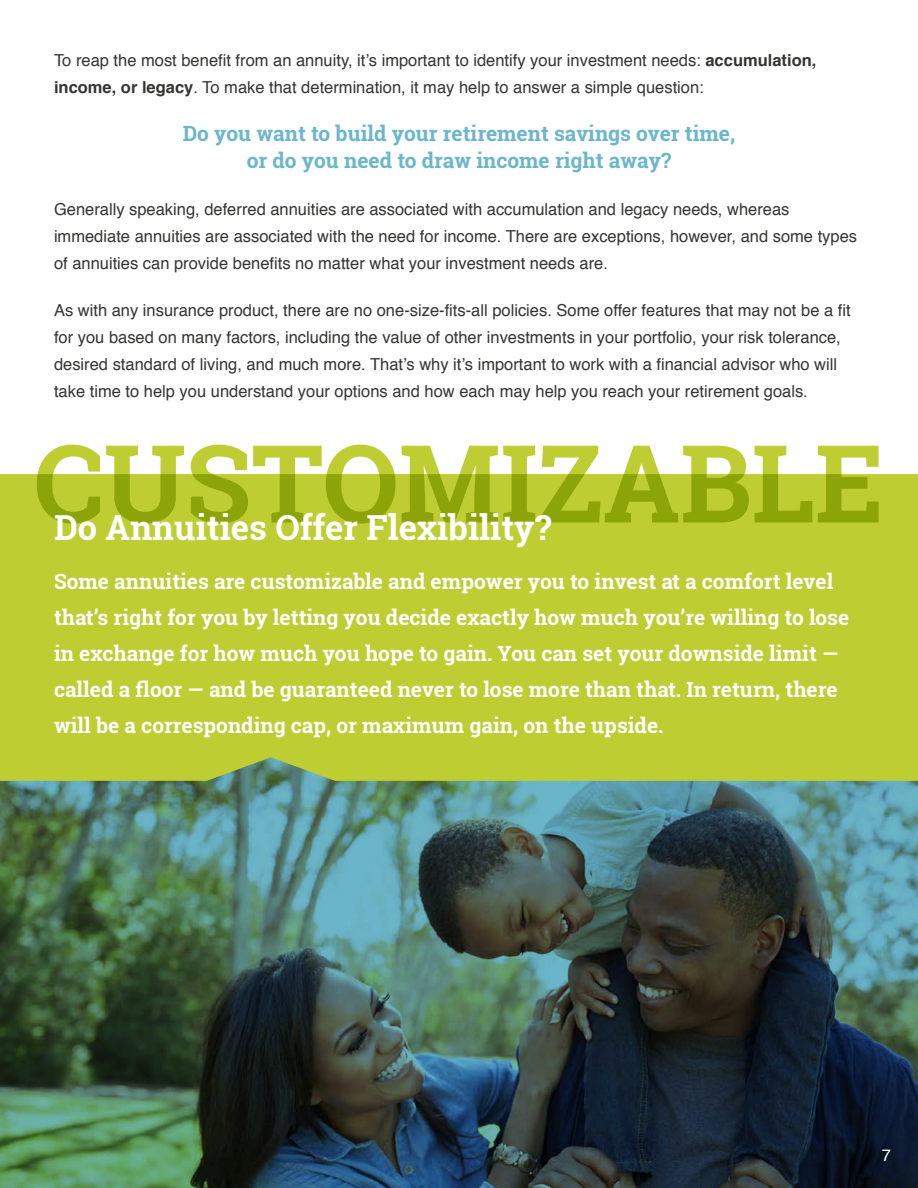
<style>
.page{position:relative;width:918px;height:1188px;background:#fff}
.page>*{position:absolute;margin:0;border:0;box-sizing:border-box;transform-origin:0 0}
.t1{font:700 108px "Roboto Slab";color:#becd31}
.t2{font:700 34.5px "Roboto Slab";color:#fff}
.t3{font:700 21px/36px "Roboto Slab";color:#fff}
.t4{font:700 21px/27px "Roboto Slab";color:#6cb6cc;text-align:center}
.t5{font:16.5px/27px "Helvetica";color:#343433}
.t6{font:16.5px "Helvetica";color:#fff}
.s1{font-weight:700}
</style>
<div class="page">
<img style="left:0;top:781px;width:918px;height:407px">
<div style="left:0;top:474px;width:918px;height:307px;background:#becd31"></div>
<p class="t5" style="left:54px;top:48px;width:764px">To reap the most benefit from an annuity, it’s important to identify your investment needs: <span class="s1">accumulation, income, or legacy</span>. To make that determination, it may help to answer a simple question:</p>
<p class="t4" style="left:183px;top:119px;width:554px">Do you want to build your retirement savings over time, or do you need to draw income right away?</p>
<p class="t5" style="left:54px;top:196px;width:805px">Generally speaking, deferred annuities are associated with accumulation and legacy needs, whereas immediate annuities are associated with the need for income. There are exceptions, however, and some types of annuities can provide benefits no matter what your investment needs are.</p>
<p class="t5" style="left:54px;top:297px;width:798px">As with any insurance product, there are no one-size-fits-all policies. Some offer features that may not be a fit for you based on many factors, including the value of other investments in your portfolio, your risk tolerance, desired standard of living, and much more. That’s why it’s important to work with a financial advisor who will take time to help you understand your options and how each may help you reach your retirement goals.</p>
<h1 class="t1" style="left:34px;top:409px;width:851px">CUSTOMIZABLE</h1>
<h2 class="t2" style="left:54px;top:504px;width:499px">Do Annuities Offer Flexibility?</h2>
<p class="t3" style="left:54px;top:563px;width:797px">Some annuities are customizable and empower you to invest at a comfort level that’s right for you by letting you decide exactly how much you’re willing to lose in exchange for how much you hope to gain. You can set your downside limit — called a floor — and be guaranteed never to lose more than that. In return, there will be a corresponding cap, or maximum gain, on the upside.</p>
<p class="t6" style="left:882px;top:1142px;width:11px">7</p>
</div>
